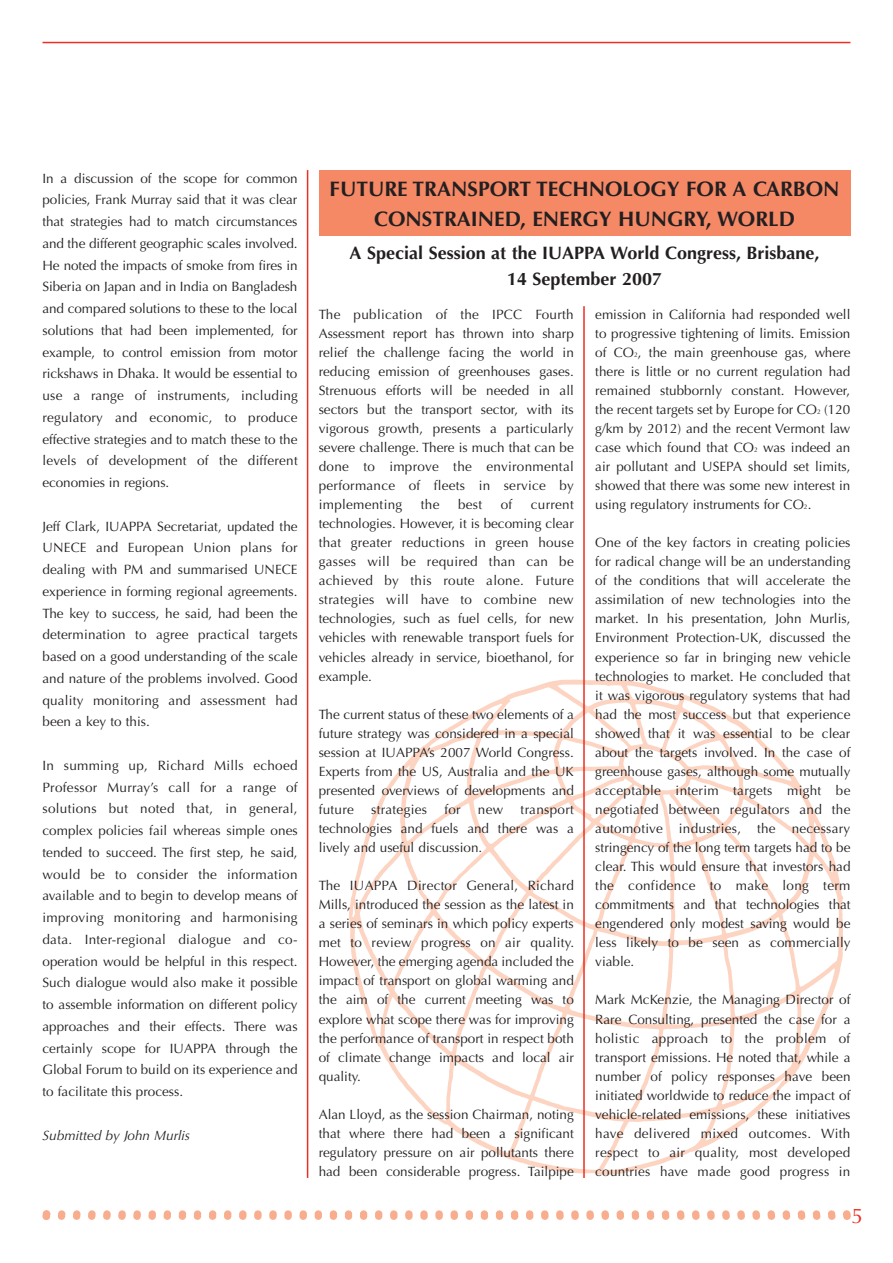
<style>
.page{position:relative;width:893px;height:1263px;background:#fff}
.page>*{position:absolute;margin:0;border:0;box-sizing:border-box;transform-origin:0 0}
.t1{font:700 21px/30px "Optima";color:#231f20;text-align:center}
.t2{font:21px "Optima";color:#ee2e22}
.t3{font:700 18px/25.7px "Optima";color:#231f20;text-align:center}
.t4{font:13.5px/19px "Optima";color:#231f20;text-align:justify}
.t5{font:italic 13.5px "Optima";color:#231f20}
.t6{font:13.5px "Optima";letter-spacing:.02em;color:#231f20}
.s1{font-size:6.75px}
</style>
<div class="page">
<img style="left:349px;top:679px;width:494px;height:496px">
<svg style="left:43px;top:1210px;width:808px;height:10px"></svg>
<hr style="left:43px;top:42px;width:807px;height:1px;background:#ee2e22">
<hr style="left:307px;top:170px;width:1px;height:1008px;background:#ee2e22">
<hr style="left:583px;top:306px;width:2px;height:872px;background:#ee2e22">
<div style="left:319px;top:170px;width:531px;height:66px;background:#f58966"></div>
<p class="t4" style="left:43px;top:167px;width:257px;line-height:21.8px">In a discussion of the scope for common policies, Frank Murray said that it was clear that strategies had to match circumstances and the different geographic scales involved.<br>He noted the impacts of smoke from fires in Siberia on Japan and in India on Bangladesh and compared solutions to these to the local solutions that had been implemented, for example, to control emission from motor rickshaws in Dhaka. It would be essential to use a range of instruments, including regulatory and economic, to produce effective strategies and to match these to the levels of development of the different economies in regions.</p>
<p class="t4" style="left:43px;top:515px;width:257px;line-height:21.8px">Jeff Clark, IUAPPA Secretariat, updated the UNECE and European Union plans for dealing with PM and summarised UNECE experience in forming regional agreements.<br>The key to success, he said, had been the determination to agree practical targets based on a good understanding of the scale and nature of the problems involved. Good quality monitoring and assessment had been a key to this.</p>
<p class="t4" style="left:43px;top:754px;width:257px;line-height:21.8px">In summing up, Richard Mills echoed Professor Murray’s call for a range of solutions but noted that, in general, complex policies fail whereas simple ones tended to succeed. The first step, he said, would be to consider the information available and to begin to develop means of improving monitoring and harmonising data. Inter-regional dialogue and co&shy;operation would be helpful in this respect.<br>Such dialogue would also make it possible to assemble information on different policy approaches and their effects. There was certainly scope for IUAPPA through the Global Forum to build on its experience and to facilitate this process.</p>
<p class="t5" style="left:43px;top:1127px;width:149px">Submitted by John Murlis</p>
<h1 class="t1" style="left:330px;top:174px;width:511px">FUTURE TRANSPORT TECHNOLOGY FOR A CARBON<br>CONSTRAINED, ENERGY HUNGRY, WORLD</h1>
<h2 class="t3" style="left:350px;top:240px;width:471px">A Special Session at the IUAPPA World Congress, Brisbane,<br>14 September 2007</h2>
<p class="t4" style="left:319px;top:305px;width:257px">The publication of the IPCC Fourth Assessment report has thrown into sharp relief the challenge facing the world in reducing emission of greenhouses gases.<br>Strenuous efforts will be needed in all sectors but the transport sector, with its vigorous growth, presents a particularly severe challenge. There is much that can be done to improve the environmental performance of fleets in service by implementing</p>
<p class="t4" style="left:421px;top:495px;width:20px">the</p>
<p class="t4" style="left:458px;top:495px;width:26px">best</p>
<p class="t4" style="left:501px;top:495px;width:13px">of</p>
<p class="t4" style="left:319px;top:495px;width:257px;text-indent:212px">current technologies. However, it is becoming clear that greater reductions in green house gasses will be required than can be achieved by this route alone. Future strategies will have to combine new technologies, such as fuel cells, for new vehicles with renewable transport fuels for vehicles already in service, bioethanol, for example.</p>
<p class="t4" style="left:319px;top:705px;width:257px">The current status of these two elements of a future strategy was considered in a special session at IUAPPA’s 2007 World Congress.<br>Experts from the US, Australia and the UK presented overviews of developments and future</p>
<p class="t6" style="left:371px;top:801px;width:57px">strategies</p>
<p class="t4" style="left:444px;top:800px;width:18px">for</p>
<p class="t4" style="left:478px;top:800px;width:27px">new</p>
<p class="t4" style="left:319px;top:800px;width:257px;text-indent:202px">transport technologies and fuels and there was a lively and useful discussion.</p>
<p class="t4" style="left:319px;top:876px;width:257px">The IUAPPA Director General, Richard Mills, introduced the session as the latest in a series of seminars in which policy experts met to review progress on air quality.<br>However, the emerging agenda included the impact of transport on global warming and the aim of the current meeting was to explore what scope there was for improving the performance of transport in respect both of climate change impacts and local air quality.</p>
<p class="t4" style="left:319px;top:1105px;width:257px">Alan Lloyd, as the session Chairman, noting that where there had been a significant regulatory pressure on air pollutants there had been considerable progress. Tailpipe</p>
<p class="t4" style="left:595px;top:305px;width:257px">emission in California had responded well to progressive tightening of limits. Emission of CO<span class="s1">2</span>, the main greenhouse gas, where there is little or no current regulation had remained stubbornly constant. However, the recent targets set by Europe for CO<span class="s1">2</span> (120 g/km by 2012) and the recent Vermont law case which found that CO<span class="s1">2</span> was indeed an air pollutant and USEPA should set limits, showed that there was some new interest in using regulatory instruments for CO<span class="s1">2</span>.</p>
<p class="t4" style="left:595px;top:533px;width:257px">One of the key factors in creating policies for radical change will be an understanding of the conditions that will accelerate the assimilation of new technologies into the market. In his presentation, John Murlis, Environment Protection-UK, discussed the experience so far in bringing new vehicle technologies to market. He concluded that it was vigorous regulatory systems that had had the most success but that experience showed that it was essential to be clear about the targets involved. In the case of greenhouse gases, although some mutually acceptable interim targets might be negotiated between regulators and the automotive industries, the necessary stringency of the long term targets had to be clear. This would ensure that investors had the confidence to make long term commitments and that technologies that engendered only modest saving would be less likely to be seen as commercially viable.</p>
<p class="t4" style="left:595px;top:990px;width:257px">Mark McKenzie, the Managing Director of Rare Consulting, presented the case for a holistic approach to the problem of transport emissions. He noted that, while a number of policy responses have been initiated worldwide to reduce the impact of vehicle-related emissions, these initiatives have delivered mixed outcomes. With respect to air quality, most developed countries have made good progress in</p>
<h1 class="t2" style="left:851px;top:1203px;width:13px">5</h1>
</div>
